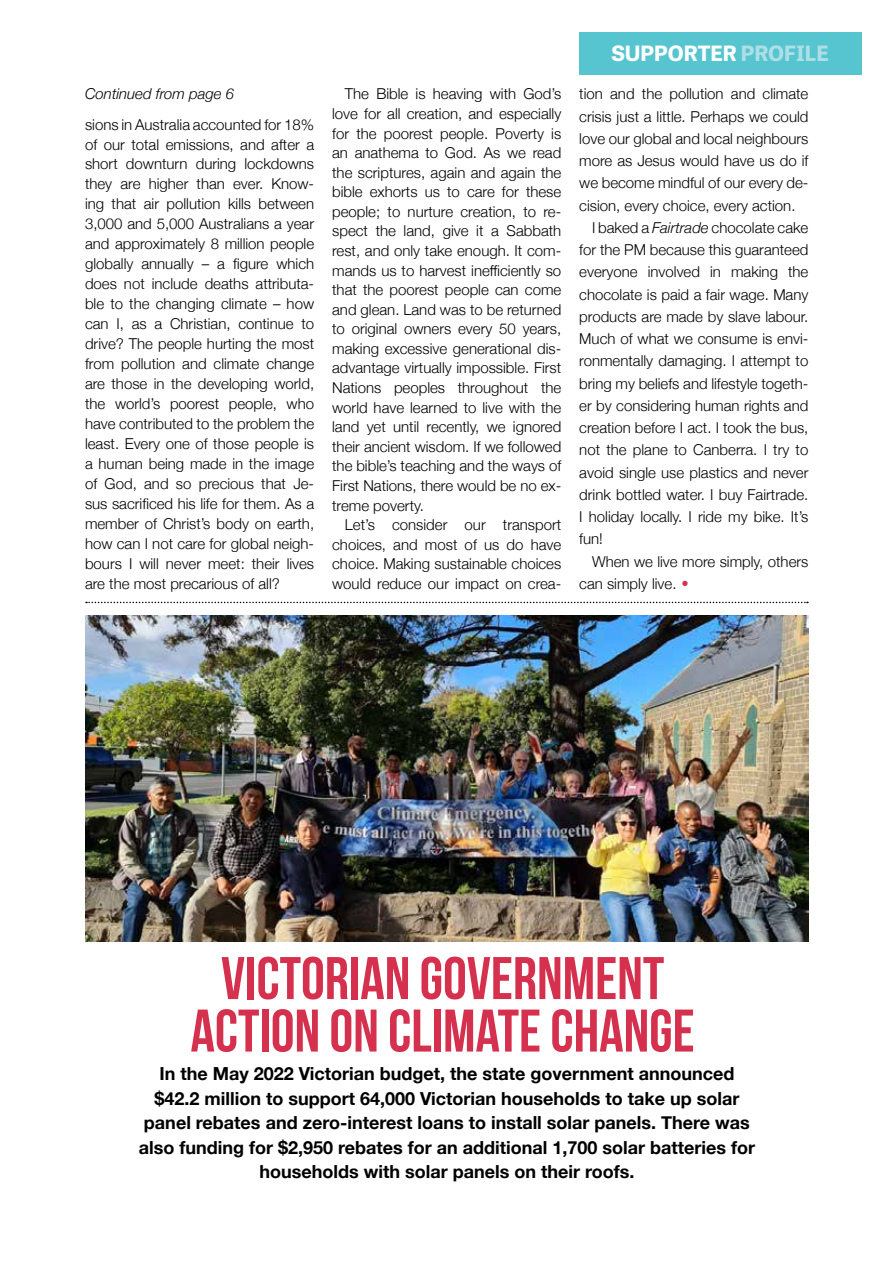
<style>
.page{position:relative;width:893px;height:1263px;background:#fff}
.page>*{position:absolute;margin:0;border:0;box-sizing:border-box;transform-origin:0 0}
.t1{font:60px/52.5px "Bebas Neue";color:#d5314f;text-align:center}
.t2{font:700 21px "Tablet Gothic Wide";color:#fff}
.t3{font:700 18px/24.5px "Helvetica Neue";color:#000;text-align:center}
.t4{font:300 15px/20px "Helvetica Neue";color:#000;text-align:justify}
.t5{font:italic 300 15px "Helvetica Neue";color:#000}
.s1{color:#aedfe6}
.s2{font-style:italic}
.s3{font-weight:700;font-size:24px;color:#d5314f}
</style>
<div class="page">
<div style="left:579px;top:32px;width:282px;height:42px;background:#56c5d0"></div>
<img style="left:85px;top:616px;width:723px;height:326px">
<svg style="left:86px;top:602px;width:722px;height:1px"></svg>
<p class="t5" style="left:85px;top:82px;width:151px">Continued from page 6</p>
<p class="t4" style="left:85px;top:113px;width:231px">sions in Australia accounted for 18% of our total emissions, and after a short downturn during lockdowns they are higher than ever. Know&shy;ing that air pollution kills between 3,000 and 5,000 Australians a year and approximately 8 million people globally annually – a figure which does not include deaths attributa&shy;ble to the changing climate – how can I, as a Christian, continue to drive? The people hurting the most from pollution and climate change are those in the developing world, the world’s poorest people, who have contributed to the problem the least. Every one of those people is a human being made in the image of God, and so precious that Je&shy;sus sacrificed his life for them. As a member of Christ’s body on earth, how can I not care for global neigh&shy;bours I will never meet: their lives are the most precarious of all?</p>
<p class="t4" style="left:332px;top:83px;width:231px;text-indent:13px">The Bible is heaving with God’s love for all creation, and especially for the poorest people. Poverty is an anathema to God. As we read the scriptures, again and again the bible exhorts us to care for these people; to nurture creation, to re&shy;spect the land, give it a Sabbath rest, and only take enough. It com&shy;mands us to harvest inefficiently so that the poorest people can come and glean. Land was to be returned to original owners every 50 years, making excessive generational dis&shy;advantage virtually impossible. First Nations peoples throughout the world have learned to live with the land yet until recently, we ignored their ancient wisdom. If we followed the bible’s teaching and the ways of First Nations, there would be no ex&shy;treme poverty.</p>
<p class="t4" style="left:332px;top:514px;width:231px;line-height:19.5px;text-indent:13px">Let’s consider our transport choices, and most of us do have choice. Making sustainable choices would reduce our impact on crea-</p>
<h2 class="t2" style="left:611px;top:38px;width:219px">SUPPORTER <span class="s1">PROFILE</span></h2>
<p class="t4" style="left:579px;top:83px;width:231px">tion and the pollution and climate</p>
<p class="t4" style="left:579px;top:105px;width:231px">crisis just a little. Perhaps we could</p>
<p class="t4" style="left:579px;top:127px;width:231px">love our global and local neighbours</p>
<p class="t4" style="left:579px;top:150px;width:231px">more as Jesus would have us do if</p>
<p class="t4" style="left:579px;top:172px;width:231px">we become mindful of our every de-</p>
<p class="t4" style="left:579px;top:194px;width:218px">cision, every choice, every action.</p>
<p class="t4" style="left:592px;top:216px;width:218px">I baked a <span class="s2">Fairtrade</span> chocolate cake</p>
<p class="t4" style="left:579px;top:239px;width:231px">for the PM because this guaranteed</p>
<p class="t4" style="left:579px;top:261px;width:231px">everyone involved in making the</p>
<p class="t4" style="left:579px;top:283px;width:231px">chocolate is paid a fair wage. Many</p>
<p class="t4" style="left:579px;top:305px;width:231px">products are made by slave labour.</p>
<p class="t4" style="left:579px;top:328px;width:231px">Much of what we consume is envi-</p>
<p class="t4" style="left:579px;top:350px;width:231px">ronmentally damaging. I attempt to</p>
<p class="t4" style="left:579px;top:372px;width:231px">bring my beliefs and lifestyle togeth-</p>
<p class="t4" style="left:579px;top:394px;width:231px">er by considering human rights and</p>
<p class="t4" style="left:579px;top:417px;width:231px">creation before I act. I took the bus,</p>
<p class="t4" style="left:579px;top:439px;width:231px">not the plane to Canberra. I try to</p>
<p class="t4" style="left:579px;top:461px;width:231px">avoid single use plastics and never</p>
<p class="t4" style="left:579px;top:483px;width:231px">drink bottled water. I buy Fairtrade.</p>
<p class="t4" style="left:579px;top:506px;width:231px">I holiday locally. I ride my bike. It’s</p>
<p class="t4" style="left:579px;top:528px;width:25px">fun!</p>
<p class="t4" style="left:592px;top:550px;width:218px">When we live more simply, others</p>
<p class="t4" style="left:579px;top:572px;width:111px">can simply live. <span class="s3">•</span></p>
<h1 class="t1" style="left:190px;top:951px;width:506px">VICTORIAN GOVERNMENT<br>ACTION ON CLIMATE CHANGE</h1>
<p class="t3" style="left:139px;top:1062px;width:618px">In the May 2022 Victorian budget, the state government announced $42.2 million to support 64,000 Victorian households to take up solar panel rebates and zero-interest loans to install solar panels. There was also funding for $2,950 rebates for an additional 1,700 solar batteries for households with solar panels on their roofs.</p>
</div>
